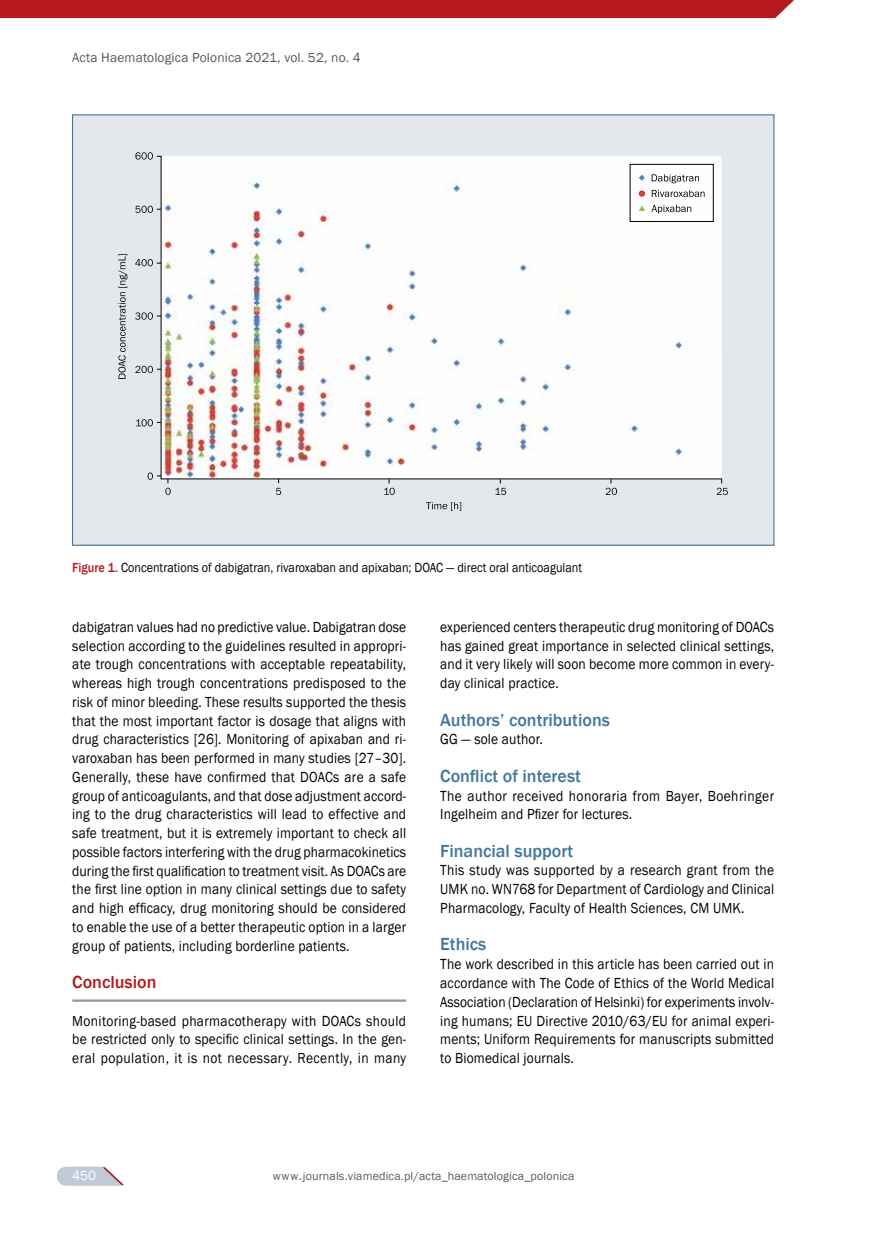
<style>
.page{position:relative;width:872px;height:1234px;background:#fff}
.page>*{position:absolute;margin:0;border:0;box-sizing:border-box;transform-origin:0 0}
.t1{font:500 18px "Franklin Gothic";color:#42779c}
.t2{font:500 18px "Franklin Gothic";color:#b5191e}
.t3{font:15px/18.8px "Franklin Gothic";letter-spacing:.01em;color:#000;text-align:justify;scale:.9 1}
.t4{font:15px/18.8px "Franklin Gothic";letter-spacing:.03em;color:#000;scale:.9 1}
.t5{font:13.5px "Franklin Gothic";color:#000;scale:.9 1}
.t6{font:13.5px "Franklin Gothic";letter-spacing:.01em;color:#58595b}
.t7{font:13.5px "Franklin Gothic";color:#fff}
.t8{font:12px "Franklin Gothic";letter-spacing:.01em;color:#58595b}
.s1{font-weight:500;color:#b5191e}
</style>
<div class="page">
<div style="left:0;top:0;width:794px;height:18px;background:#b5191e"></div>
<svg style="left:57px;top:1166px;width:67px;height:19px"></svg>
<hr style="left:72px;top:999px;width:334px;height:2px;background:#939598">
<div style="left:73px;top:115px;width:701px;height:430px;background:#e4e7ec"></div>
<svg style="left:160px;top:155px;width:563px;height:324px;background:#f8f7f7"></svg>
<svg style="left:135px;top:152px;width:26px;height:7px"></svg>
<svg style="left:135px;top:206px;width:26px;height:7px"></svg>
<svg style="left:135px;top:259px;width:26px;height:7px"></svg>
<svg style="left:135px;top:312px;width:26px;height:7px"></svg>
<svg style="left:135px;top:366px;width:26px;height:7px"></svg>
<svg style="left:136px;top:419px;width:25px;height:7px"></svg>
<svg style="left:148px;top:472px;width:23px;height:23px"></svg>
<svg style="left:276px;top:478px;width:5px;height:17px"></svg>
<svg style="left:384px;top:479px;width:11px;height:16px"></svg>
<svg style="left:495px;top:479px;width:11px;height:16px"></svg>
<svg style="left:605px;top:479px;width:12px;height:16px"></svg>
<svg style="left:716px;top:479px;width:12px;height:16px"></svg>
<svg style="left:426px;top:502px;width:35px;height:9px"></svg>
<svg style="left:118px;top:254px;width:9px;height:125px"></svg>
<div style="left:629px;top:164px;width:84px;height:58px;border:1px solid #000"></div>
<svg style="left:638px;top:205px;width:7px;height:6px"></svg>
<svg style="left:639px;top:190px;width:6px;height:6px"></svg>
<svg style="left:639px;top:175px;width:6px;height:6px"></svg>
<svg style="left:651px;top:174px;width:48px;height:9px"></svg>
<svg style="left:652px;top:190px;width:52px;height:7px"></svg>
<svg style="left:651px;top:205px;width:40px;height:9px"></svg>
<p class="t6" style="left:72px;top:49px;width:290px">Acta Haematologica Polonica 2021, vol. 52, no. 4</p>
<p class="t5" style="left:72px;top:558px;width:568px"><span class="s1">Figure 1.</span> Concentrations of dabigatran, rivaroxaban and apixaban; DOAC — direct oral anticoagulant</p>
<p class="t3" style="left:72px;top:617px;width:372px">dabigatran values had no predictive value. Dabigatran dose selection according to the guidelines resulted in appropri&shy;ate trough concentrations with acceptable repeatability, whereas high trough concentrations predisposed to the risk of minor bleeding. These results supported the thesis that the most important factor is dosage that aligns with drug characteristics [26]. Monitoring of apixaban and ri&shy;varoxaban has been performed in many studies [27–30].<br>Generally, these have confirmed that DOACs are a safe group of anticoagulants, and that dose adjustment accord&shy;ing to the drug characteristics will lead to effective and safe treatment, but it is extremely important to check all possible factors interfering with the drug pharmacokinetics during the first qualification to treatment visit. As DOACs are the first line option in many clinical settings due to safety and high efficacy, drug monitoring should be considered to enable the use of a better therapeutic option in a larger group of patients, including borderline patients.</p>
<p class="t2" style="left:72px;top:970px;width:86px">Conclusion</p>
<p class="t3" style="left:72px;top:1011px;width:372px">Monitoring-based pharmacotherapy with DOACs should be restricted only to specific clinical settings. In the gen&shy;eral population, it is not necessary. Recently, in many</p>
<p class="t3" style="left:440px;top:617px;width:372px">experienced centers therapeutic drug monitoring of DOACs has gained great importance in selected clinical settings, and it very likely will soon become more common in every&shy;day clinical practice.</p>
<p class="t1" style="left:440px;top:708px;width:171px">Authors’ contributions</p>
<p class="t3" style="left:440px;top:730px;width:116px">GG — sole author.</p>
<p class="t1" style="left:440px;top:764px;width:142px">Conflict of interest</p>
<p class="t4" style="left:440px;top:786px;width:372px">The author received honoraria from Bayer, Boehringer<br>Ingelheim and Pfizer for lectures.</p>
<p class="t1" style="left:440px;top:839px;width:135px">Financial support</p>
<p class="t3" style="left:440px;top:861px;width:372px">This study was supported by a research grant from the UMK no. WN768 for Department of Cardiology and Clinical Pharmacology, Faculty of Health Sciences, CM UMK.</p>
<p class="t1" style="left:440px;top:933px;width:48px">Ethics</p>
<p class="t3" style="left:440px;top:954px;width:372px">The work described in this article has been carried out in accordance with The Code of Ethics of the World Medical Association (Declaration of Helsinki) for experiments involv&shy;ing humans; EU Directive 2010/63/EU for animal experi&shy;ments; Uniform Requirements for manuscripts submitted to Biomedical journals.</p>
<p class="t7" style="left:72px;top:1166px;width:25px">450</p>
<p class="t8" style="left:273px;top:1167px;width:303px">www.journals.viamedica.pl/acta_haematologica_polonica</p>
</div>
